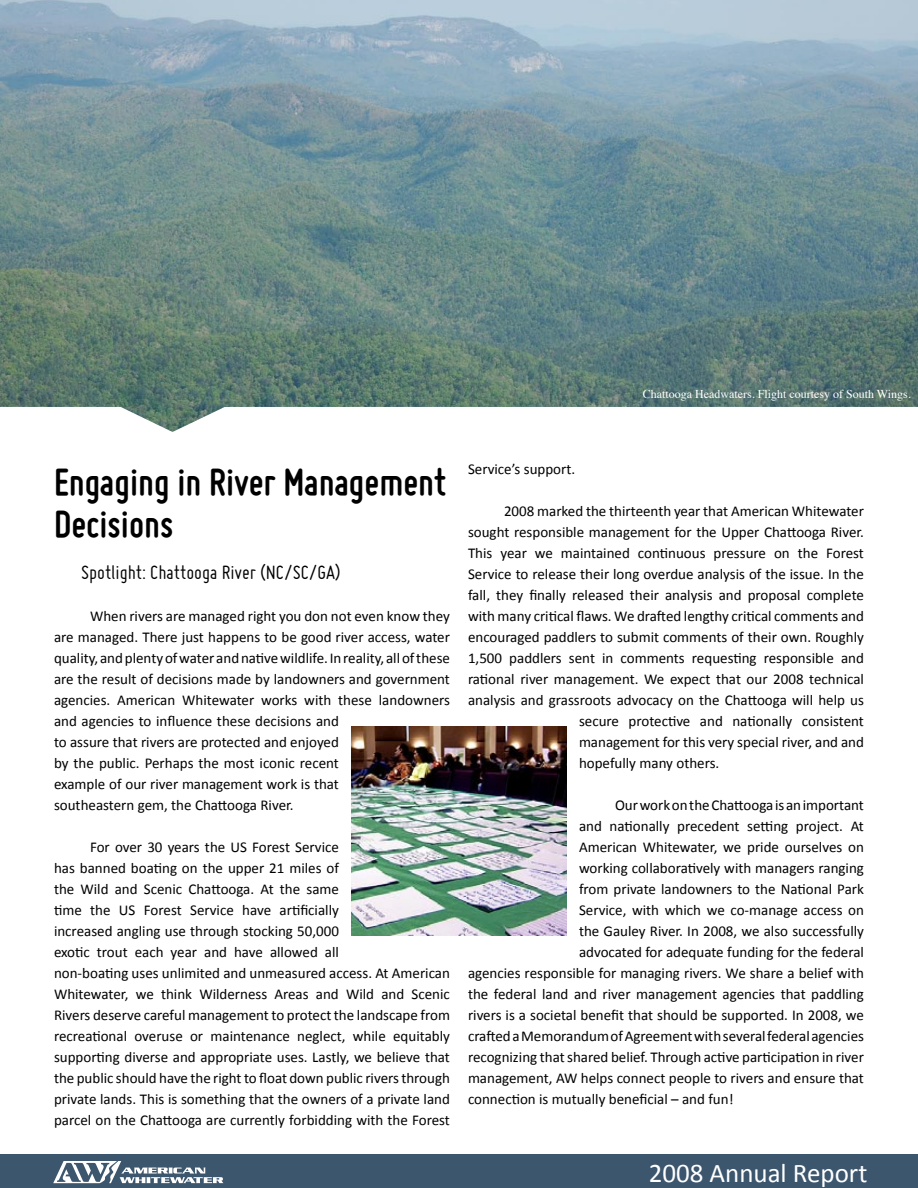
<style>
.page{position:relative;width:918px;height:1188px;background:#fff}
.page>*{position:absolute;margin:0;border:0;box-sizing:border-box;transform-origin:0 0}
.t1{font:700 40.5px/42px "Miso";color:#000}
.t2{font:27px "Calibri";color:#fff}
.t3{font:21px "Miso";color:#000}
.t4{font:15px/21px "Calibri";color:#000}
.t5{font:12px "Times";color:#fff}
</style>
<div class="page">
<img style="left:0;top:0;width:918px;height:432px">
<img style="left:351px;top:726px;width:216px;height:210px">
<div style="left:0;top:1154px;width:918px;height:34px;background:#3c566e"></div>
<svg style="left:53px;top:1161px;width:170px;height:22px"></svg>
<p class="t5" style="left:643px;top:382px;width:269px">Chattooga Headwaters. Flight courtesy of South Wings.</p>
<h1 class="t1" style="left:54px;top:461px;width:394px">Engaging in River Management<br>Decisions</h1>
<h3 class="t3" style="left:81px;top:561px;width:261px">Spotlight: Chattooga River (NC/SC/GA)</h3>
<p class="t4" style="left:54px;top:605px;width:398px;text-indent:36px">When rivers are managed right you don not even know they are managed. There just happens to be good river access, water quality, and plenty of water and native wildlife. In reality, all of these are the result of decisions made by landowners and government agencies. American Whitewater works with these landowners and agencies to influence these decisions and<br>to assure that rivers are protected and enjoyed<br>by the public. Perhaps the most iconic recent<br>example of our river management work is that<br>southeastern gem, the Chattooga River.</p>
<p class="t4" style="left:54px;top:836px;width:397px;text-indent:36px">For over 30 years the US Forest Service<br>has banned boating on the upper 21 miles of<br>the Wild and Scenic Chattooga. At the same<br>time the US Forest Service have artificially<br>increased angling use through stocking 50,000<br>exotic trout each year and have allowed all<br>non-boating uses unlimited and unmeasured access. At American Whitewater, we think Wilderness Areas and Wild and Scenic Rivers deserve careful management to protect the landscape from recreational overuse or maintenance neglect, while equitably supporting diverse and appropriate uses. Lastly, we believe that the public should have the right to float down public rivers through private lands. This is something that the owners of a private land parcel on the Chattooga are currently forbidding with the Forest</p>
<p class="t4" style="left:468px;top:458px;width:109px">Service’s support.</p>
<p class="t4" style="left:504px;top:500px;width:362px">2008 marked the thirteenth year that American Whitewater</p>
<p class="t4" style="left:468px;top:521px;width:397px">sought responsible management for the Upper Chattooga River.</p>
<p class="t4" style="left:468px;top:542px;width:397px">This year we maintained continuous pressure on the Forest</p>
<p class="t4" style="left:468px;top:563px;width:397px">Service to release their long overdue analysis of the issue. In the</p>
<p class="t4" style="left:468px;top:584px;width:397px">fall, they finally released their analysis and proposal complete</p>
<p class="t4" style="left:468px;top:605px;width:397px">with many critical flaws. We drafted lengthy critical comments and</p>
<p class="t4" style="left:468px;top:626px;width:397px">encouraged paddlers to submit comments of their own. Roughly</p>
<p class="t4" style="left:468px;top:647px;width:397px">1,500 paddlers sent in comments requesting responsible and</p>
<p class="t4" style="left:468px;top:668px;width:397px">rational river management. We expect that our 2008 technical</p>
<p class="t4" style="left:468px;top:689px;width:398px">analysis and grassroots advocacy on the Chattooga will help us</p>
<p class="t4" style="left:579px;top:710px;width:286px">secure protective and nationally consistent</p>
<p class="t4" style="left:579px;top:731px;width:286px">management for this very special river, and and</p>
<p class="t4" style="left:579px;top:752px;width:142px">hopefully many others.</p>
<p class="t4" style="left:615px;top:794px;width:250px">Our work on the Chattooga is an important</p>
<p class="t4" style="left:579px;top:815px;width:286px">and nationally precedent setting project. At</p>
<p class="t4" style="left:579px;top:836px;width:286px">American Whitewater, we pride ourselves on</p>
<p class="t4" style="left:579px;top:857px;width:287px">working collaboratively with managers ranging</p>
<p class="t4" style="left:579px;top:878px;width:286px">from private landowners to the National Park</p>
<p class="t4" style="left:579px;top:899px;width:286px">Service, with which we co-manage access on</p>
<p class="t4" style="left:579px;top:920px;width:287px">the Gauley River. In 2008, we also successfully</p>
<p class="t4" style="left:579px;top:941px;width:286px">advocated for adequate funding for the federal</p>
<p class="t4" style="left:468px;top:962px;width:397px">agencies responsible for managing rivers. We share a belief with</p>
<p class="t4" style="left:468px;top:983px;width:397px">the federal land and river management agencies that paddling</p>
<p class="t4" style="left:468px;top:1004px;width:397px">rivers is a societal benefit that should be supported. In 2008, we</p>
<p class="t4" style="left:468px;top:1025px;width:398px">crafted a Memorandum of Agreement with several federal agencies</p>
<p class="t4" style="left:468px;top:1046px;width:397px">recognizing that shared belief. Through active participation in river</p>
<p class="t4" style="left:468px;top:1067px;width:397px">management, AW helps connect people to rivers and ensure that</p>
<p class="t4" style="left:468px;top:1088px;width:267px">connection is mutually beneficial – and fun!</p>
<h2 class="t2" style="left:649px;top:1156px;width:220px">2008 Annual Report</h2>
</div>
